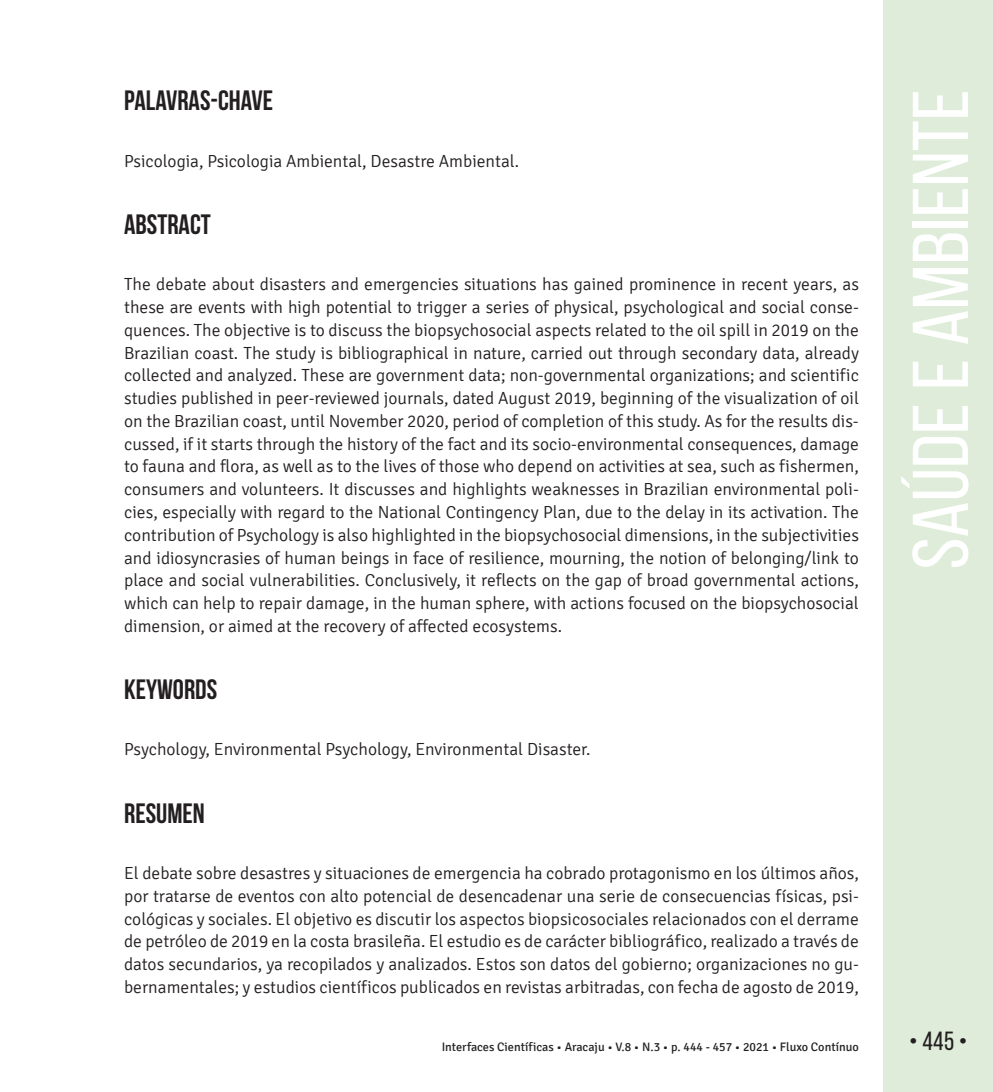
<style>
.page{position:relative;width:993px;height:1092px;background:#fff}
.page>*{position:absolute;margin:0;border:0;box-sizing:border-box;transform-origin:0 0}
.t1{font:78.75px "Bebas Neue";color:#fff;scale:1.09 1}
.t2{font:700 28px "Bebas Neue";color:#231f20}
.t3{font:26.25px "Bebas Neue";color:#231f20}
.t4{font:300 17.5px/22.8px "Signika";color:#231f20;text-align:justify}
.t5{font:12.25px "Signika";color:#231f20}
</style>
<div class="page">
<div style="left:883px;top:0;width:109px;height:1091px;background:#deecd9"></div>
<h2 class="t2" style="left:124px;top:85px;width:150px">PALAVRAS-CHAVE</h2>
<p class="t4" style="left:124px;top:150px;width:396px">Psicologia, Psicologia Ambiental, Desastre Ambiental.</p>
<h2 class="t2" style="left:124px;top:209px;width:88px">ABSTRACT</h2>
<p class="t4" style="left:124px;top:273px;width:736px">The debate about disasters and emergencies situations has gained prominence in recent years, as these are events with high potential to trigger a series of physical, psychological and social conse&shy;quences. The objective is to discuss the biopsychosocial aspects related to the oil spill in 2019 on the Brazilian coast. The study is bibliographical in nature, carried out through secondary data, already collected and analyzed. These are government data; non-governmental organizations; and scientific studies published in peer-reviewed journals, dated August 2019, beginning of the visualization of oil on the Brazilian coast, until November 2020, period of completion of this study. As for the results dis&shy;cussed, if it starts through the history of the fact and its socio-environmental consequences, damage to fauna and flora, as well as to the lives of those who depend on activities at sea, such as fishermen, consumers and volunteers. It discusses and highlights weaknesses in Brazilian environmental poli&shy;cies, especially with regard to the National Contingency Plan, due to the delay in its activation. The contribution of Psychology is also highlighted in the biopsychosocial dimensions, in the subjectivities and idiosyncrasies of human beings in face of resilience, mourning, the notion of belonging/link to place and social vulnerabilities. Conclusively, it reflects on the gap of broad governmental actions, which can help to repair damage, in the human sphere, with actions focused on the biopsychosocial dimension, or aimed at the recovery of affected ecosystems.</p>
<h2 class="t2" style="left:124px;top:674px;width:94px">KEYWORDS</h2>
<p class="t4" style="left:124px;top:738px;width:468px">Psychology, Environmental Psychology, Environmental Disaster.</p>
<h2 class="t2" style="left:124px;top:797px;width:82px">RESUMEN</h2>
<p class="t4" style="left:124px;top:862px;width:736px">El debate sobre desastres y situaciones de emergencia ha cobrado protagonismo en los últimos años, por tratarse de eventos con alto potencial de desencadenar una serie de consecuencias físicas, psi&shy;cológicas y sociales. El objetivo es discutir los aspectos biopsicosociales relacionados con el derrame de petróleo de 2019 en la costa brasileña. El estudio es de carácter bibliográfico, realizado a través de datos secundarios, ya recopilados y analizados. Estos son datos del gobierno; organizaciones no gu&shy;bernamentales; y estudios científicos publicados en revistas arbitradas, con fecha de agosto de 2019,</p>
<h1 class="t1" style="left:897px;top:569px;width:442px;rotate:-90deg">Saúde e Ambiente</h1>
<p class="t5" style="left:441px;top:1040px;width:418px">Interfaces Científicas • Aracaju • V.8 • N.3 • p. 444 - 457 • 2021 • Fluxo Contínuo</p>
<h3 class="t3" style="left:909px;top:1026px;width:60px">• 445 •</h3>
</div>
